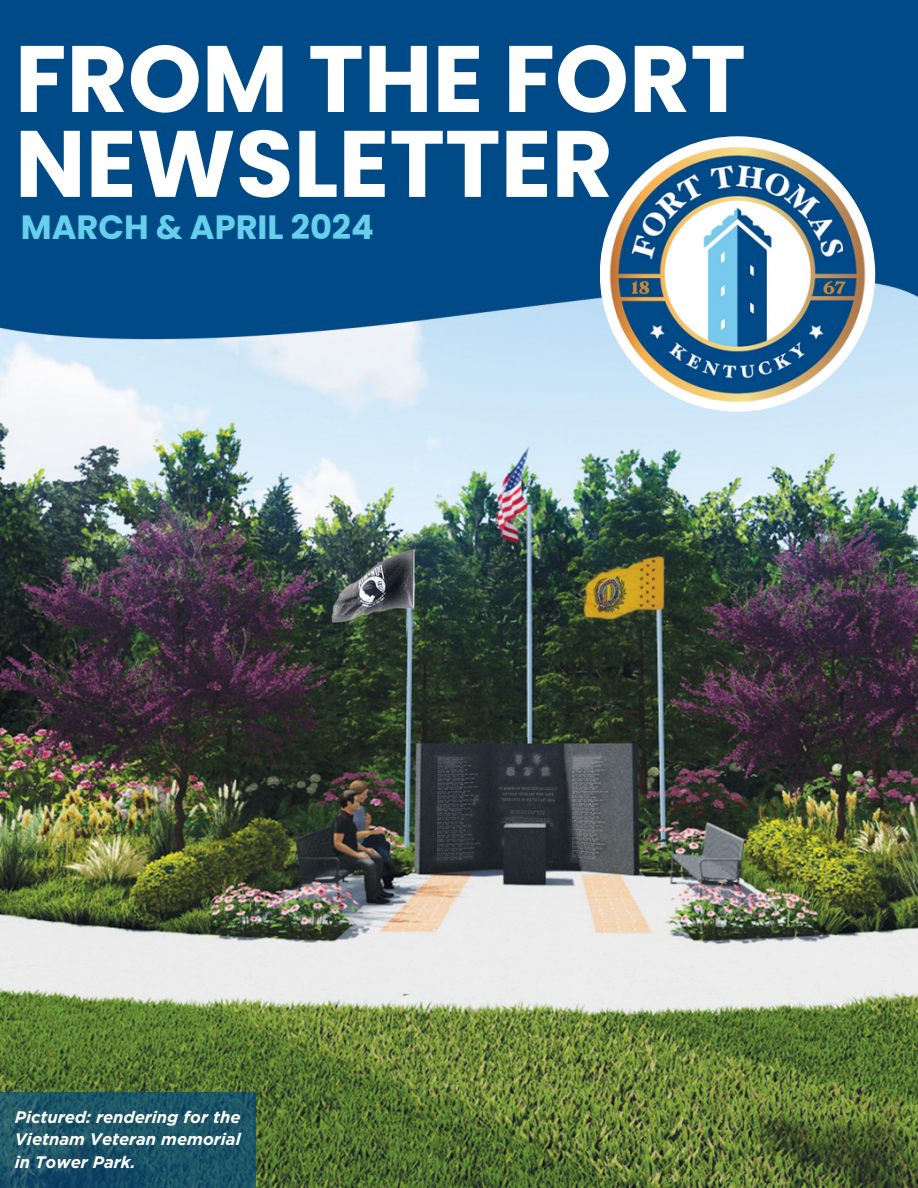
<style>
.page{position:relative;width:918px;height:1188px;background:#fff}
.page>*{position:absolute;margin:0;border:0;box-sizing:border-box;transform-origin:0 0}
.t1{font:700 94.2px/84.9px "Poppins";color:#fff}
.t2{font:700 33.6px "Poppins";color:#66cfeb}
.t3{font:italic 700 16.65px/22.5px "Gotham";color:#fff;text-align:justify}
</style>
<div class="page">
<img style="left:0;top:707px;width:918px;height:481px">
<img style="left:0;top:0;width:918px;height:707px">
<img style="left:591px;top:127px;width:294px;height:294px">
<svg style="left:0;top:1092px;width:255px;height:96px;background:#1b5266"></svg>
<h2 class="t1" style="left:15px;top:37px;width:733px">FROM THE FORT<br>NEWSLETTER</h2>
<p class="t2" style="left:21px;top:203px;width:355px">MARCH &amp; APRIL 2024</p>
<p class="t3" style="left:15px;top:1106px;width:227px">Pictured: rendering for the Vietnam Veteran memorial in Tower Park.</p>
</div>
